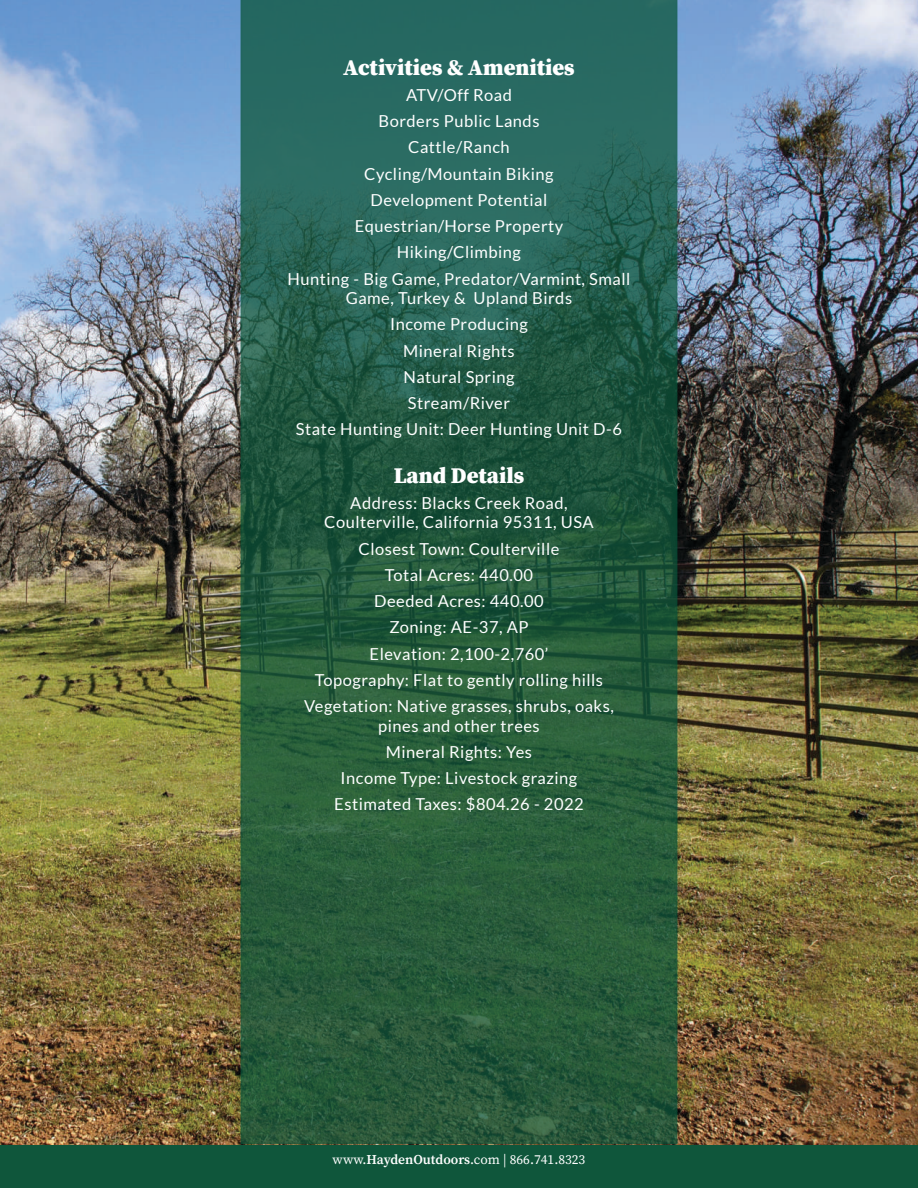
<style>
.page{position:relative;width:918px;height:1188px;background:#fff}
.page>*{position:absolute;margin:0;border:0;box-sizing:border-box;transform-origin:0 0}
.t1{font:900 22.5px "Source Serif Pro";color:#fff}
.t2{font:16.5px/26.2px "Lato";letter-spacing:.03em;color:#fff;text-align:center}
.t3{font:13.5px "Source Serif Pro";color:#fff}
.s1{font-weight:600}
</style>
<div class="page">
<div style="left:0;top:1144px;width:918px;height:44px;background:#0f563b"></div>
<img style="left:0;top:0;width:918px;height:1144px">
<svg style="left:241px;top:0;width:436px;height:1144px;background:#265d45"></svg>
<h1 class="t1" style="left:343px;top:51px;width:233px">Activities &amp; Amenities</h1>
<p class="t2" style="left:288px;top:82px;width:344px">ATV/Off Road<br>Borders Public Lands<br>Cattle/Ranch<br>Cycling/Mountain Biking<br>Development Potential<br>Equestrian/Horse Property<br>Hiking/Climbing<br>Hunting - Big Game, Predator/Varmint, Small</p>
<p class="t2" style="left:296px;top:285px;width:328px">Game, Turkey &amp; Upland Birds<br>Income Producing<br>Mineral Rights<br>Natural Spring<br>Stream/River<br>State Hunting Unit: Deer Hunting Unit D-6</p>
<h1 class="t1" style="left:394px;top:459px;width:132px">Land Details</h1>
<p class="t2" style="left:324px;top:493px;width:271px;line-height:19.5px">Address: Blacks Creek Road,<br>Coulterville, California 95311, USA</p>
<p class="t2" style="left:304px;top:535px;width:311px">Closest Town: Coulterville<br>Total Acres: 440.00<br>Deeded Acres: 440.00<br>Zoning: AE-37, AP<br>Elevation: 2,100-2,760’<br>Topography: Flat to gently rolling hills<br>Vegetation: Native grasses, shrubs, oaks,</p>
<p class="t2" style="left:334px;top:712px;width:251px">pines and other trees<br>Mineral Rights: Yes<br>Income Type: Livestock grazing<br>Estimated Taxes: $804.26 - 2022</p>
<p class="t3" style="left:333px;top:1151px;width:254px">www.<span class="s1">HaydenOutdoors</span>.com | 866.741.8323</p>
</div>
